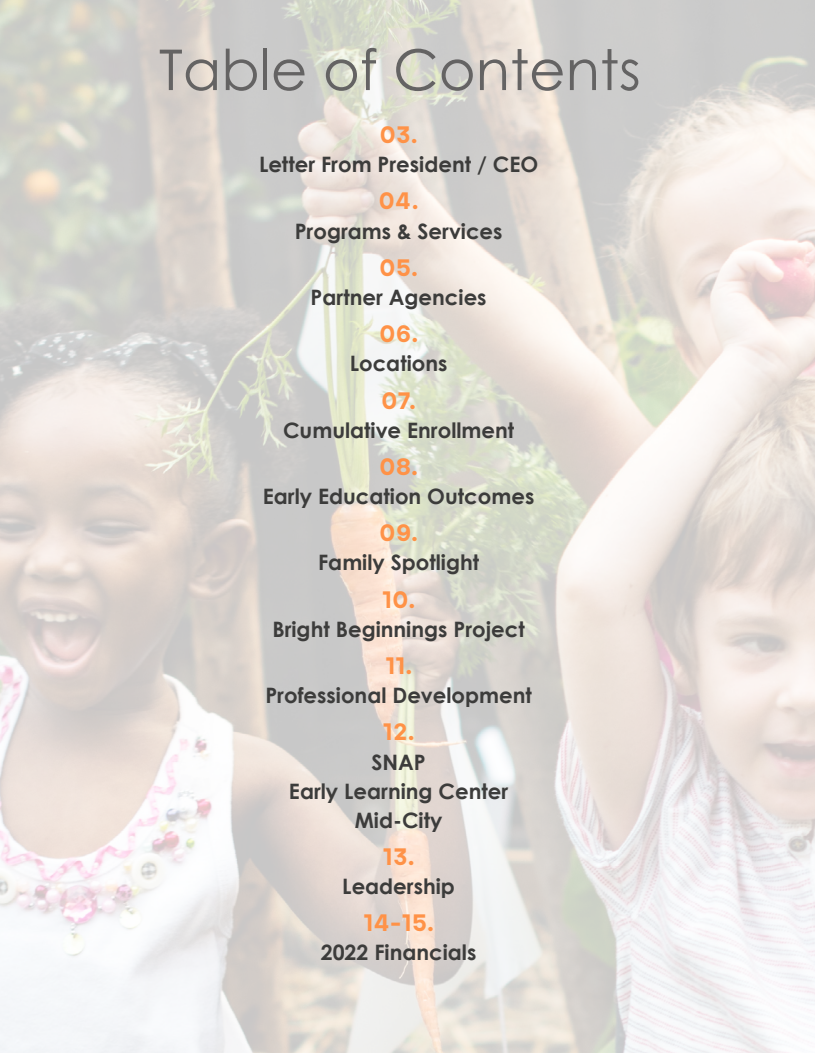
<style>
.page{position:relative;width:815px;height:1053px;background:#fff}
.page>*{position:absolute;margin:0;border:0;box-sizing:border-box;transform-origin:0 0}
.t1{font:56.25px "Century Gothic";color:#646363}
.t2{font:900 23.75px "Jeko";letter-spacing:.05em;color:#ff9247}
.t3{font:700 21.25px/29px "Century Gothic";color:#3c3c3b;text-align:center}
</style>
<div class="page">
<img style="left:0;top:0;width:815px;height:1052px">
<h1 class="t1" style="left:159px;top:30px;width:483px">Table of Contents</h1>
<p class="t2" style="left:380px;top:120px;width:39px">03.</p>
<p class="t3" style="left:259px;top:149px;width:281px">Letter From President / CEO</p>
<p class="t2" style="left:379px;top:186px;width:40px">04.</p>
<p class="t3" style="left:295px;top:215px;width:209px">Programs &amp; Services</p>
<p class="t2" style="left:380px;top:253px;width:39px">05.</p>
<p class="t3" style="left:311px;top:282px;width:177px">Partner Agencies</p>
<p class="t2" style="left:380px;top:319px;width:39px">06.</p>
<p class="t3" style="left:350px;top:348px;width:99px">Locations</p>
<p class="t2" style="left:382px;top:385px;width:35px">07.</p>
<p class="t3" style="left:283px;top:414px;width:233px">Cumulative Enrollment</p>
<p class="t2" style="left:380px;top:452px;width:39px">08.</p>
<p class="t3" style="left:263px;top:481px;width:273px">Early Education Outcomes</p>
<p class="t2" style="left:380px;top:518px;width:39px">09.</p>
<p class="t3" style="left:318px;top:547px;width:163px">Family Spotlight</p>
<p class="t2" style="left:382px;top:584px;width:34px">10.</p>
<p class="t3" style="left:272px;top:613px;width:254px">Bright Beginnings Project</p>
<p class="t2" style="left:386px;top:651px;width:27px">11.</p>
<p class="t3" style="left:265px;top:680px;width:268px">Professional Development</p>
<p class="t2" style="left:383px;top:717px;width:32px">12.</p>
<p class="t3" style="left:289px;top:746px;width:221px">SNAP<br>Early Learning Center<br>Mid-City</p>
<p class="t2" style="left:383px;top:842px;width:32px">13.</p>
<p class="t3" style="left:342px;top:870px;width:114px">Leadership</p>
<p class="t2" style="left:364px;top:908px;width:71px">14-15.</p>
<p class="t3" style="left:321px;top:937px;width:157px">2022 Financials</p>
</div>
